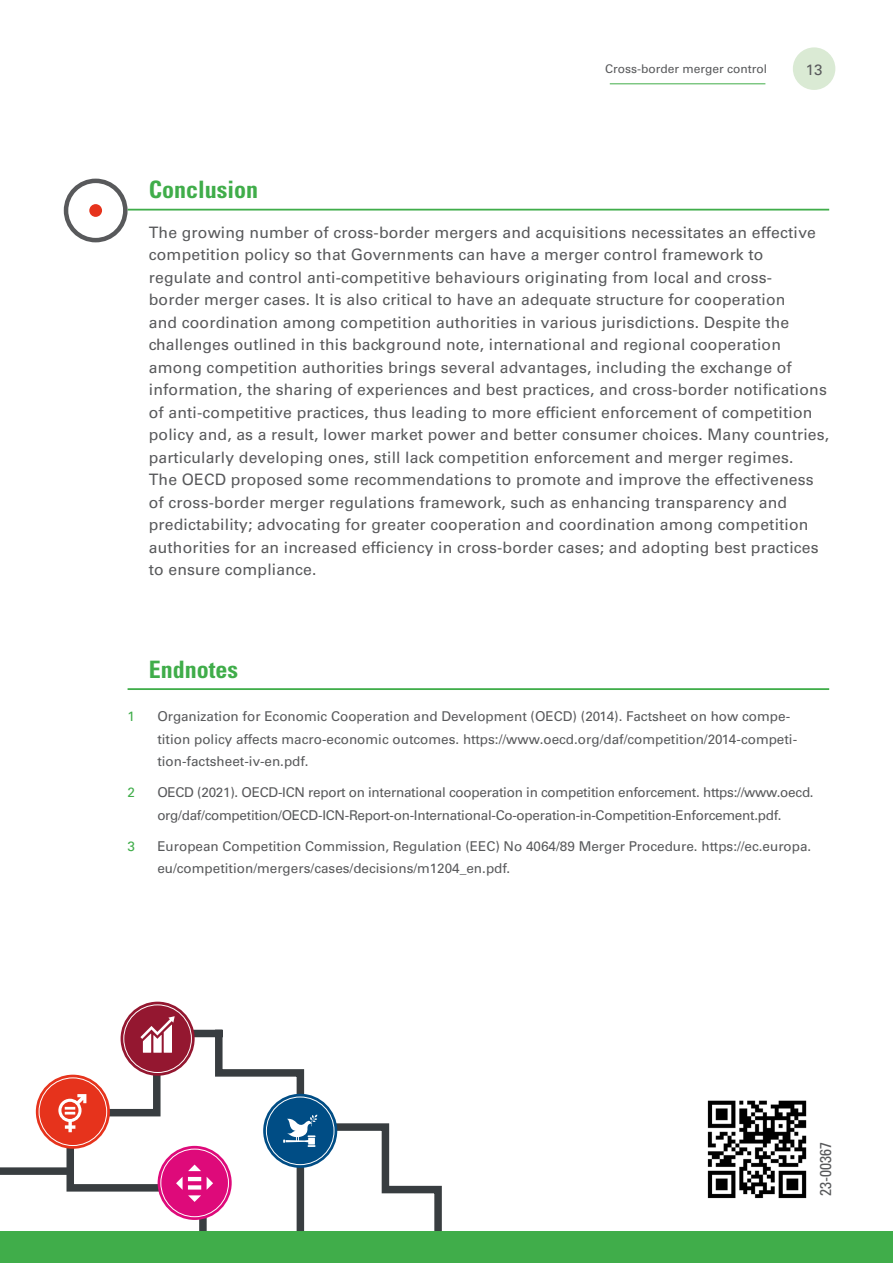
<style>
.page{position:relative;width:893px;height:1263px;background:#fff}
.page>*{position:absolute;margin:0;border:0;box-sizing:border-box;transform-origin:0 0}
.t1{font:700 condensed 24px "Univers LT Std";color:#40ad4a}
.t2{font:15.75px/22.5px "Univers LT Std";letter-spacing:.01em;color:#58595b}
.t3{font:condensed 15.75px "Univers LT Std";color:#58595b}
.t4{font:15px "Univers LT Std";color:#58595b}
.t5{font:13.5px/22.5px "Univers LT Std";color:#58595b}
.t6{font:13.5px/22.5px "Univers LT Std";letter-spacing:-.02em;color:#58595b}
.t7{font:13.5px "Univers LT Std";color:#40ad4a}
.t8{font:12px "Univers LT Std";color:#58595b}
</style>
<div class="page">
<div style="left:793px;top:47px;width:42px;height:43px;background:#daead4;border-radius:50%"></div>
<hr style="left:610px;top:83px;width:155px;height:1px;background:#41ad49">
<svg style="left:63px;top:1026px;width:245px;height:205px"></svg>
<svg style="left:263px;top:1094px;width:74px;height:74px;background:#155b8f"></svg>
<svg style="left:283px;top:1114px;width:159px;height:117px"></svg>
<div style="left:121px;top:1002px;width:74px;height:74px;background:#941730;border-radius:50%"></div>
<div style="left:123px;top:1004px;width:69px;height:69px;border:1px solid #fff;border-radius:50%"></div>
<svg style="left:140px;top:1016px;width:35px;height:37px"></svg>
<div style="left:158px;top:1146px;width:74px;height:74px;background:#de0a7a;border-radius:50%"></div>
<div style="left:160px;top:1149px;width:69px;height:68px;border:1px solid #fff;border-radius:50%"></div>
<svg style="left:188px;top:1164px;width:13px;height:7px"></svg>
<svg style="left:176px;top:1177px;width:25px;height:25px"></svg>
<svg style="left:207px;top:1177px;width:6px;height:13px"></svg>
<div style="left:36px;top:1075px;width:74px;height:74px;background:#e6331c;border-radius:50%"></div>
<div style="left:39px;top:1077px;width:68px;height:69px;border:1px solid #fff;border-radius:50%"></div>
<svg style="left:58px;top:1094px;width:28px;height:38px"></svg>
<div style="left:3px;top:1167px;width:64px;height:8px;background:#383d40"></div>
<img style="left:707px;top:1100px;width:100px;height:99px">
<div style="left:0;top:1231px;width:893px;height:32px;background:#40ad4a"></div>
<hr style="left:128px;top:688px;width:701px;height:2px;background:#40ad4a">
<hr style="left:128px;top:209px;width:701px;height:2px;background:#40ad4a">
<div style="left:64px;top:179px;width:64px;height:63px;border:4px solid #58595b;border-radius:50%"></div>
<div style="left:89px;top:204px;width:13px;height:13px;background:#e6331c;border-radius:50%"></div>
<p class="t8" style="left:605px;top:61px;width:164px">Cross-border merger control</p>
<p class="t4" style="left:806px;top:60px;width:18px">13</p>
<h1 class="t1" style="left:149px;top:175px;width:111px">Conclusion</h1>
<p class="t2" style="left:149px;top:221px;width:682px">The growing number of cross-border mergers and acquisitions necessitates an effective competition policy so that Governments can have a merger control framework to regulate and control anti-competitive behaviours originating from local and cross-<br>border merger cases. It is also critical to have an adequate structure for cooperation<br>and coordination among competition authorities in various jurisdictions. Despite the challenges outlined in this background note, international and regional cooperation among competition authorities brings several advantages, including the exchange of information, the sharing of experiences and best practices, and cross-border notifications of anti-competitive practices, thus leading to more efficient enforcement of competition policy and, as a result, lower market power and better consumer choices. Many countries, particularly developing ones, still lack competition enforcement and merger regimes.<br>The OECD proposed some recommendations to promote and improve the effectiveness of cross-border merger regulations framework, such as enhancing transparency and predictability; advocating for greater cooperation and coordination among competition authorities for an increased efficiency in cross-border cases; and adopting best practices to ensure compliance.</p>
<h1 class="t1" style="left:149px;top:654px;width:91px">Endnotes</h1>
<p class="t7" style="left:128px;top:708px;width:9px">1</p>
<p class="t5" style="left:157px;top:705px;width:641px">Organization for Economic Cooperation and Development (OECD) (2014). Factsheet on how compe&shy;tition policy affects macro-economic outcomes. https://www.oecd.org/daf/competition/2014-competi&shy;tion-factsheet-iv-en.pdf.</p>
<p class="t7" style="left:128px;top:784px;width:9px">2</p>
<p class="t6" style="left:157px;top:781px;width:658px">OECD (2021). OECD-ICN report on international cooperation in competition enforcement. https://www.oecd. org/daf/competition/OECD-ICN-Report-on-International-Co-operation-in-Competition-Enforcement.pdf.</p>
<p class="t7" style="left:128px;top:838px;width:9px">3</p>
<p class="t5" style="left:157px;top:835px;width:655px">European Competition Commission, Regulation (EEC) No 4064/89 Merger Procedure. https://ec.europa. eu/competition/mergers/cases/decisions/m1204_en.pdf.</p>
<p class="t3" style="left:815px;top:1196px;width:56px;rotate:-90deg">23-00367</p>
</div>
